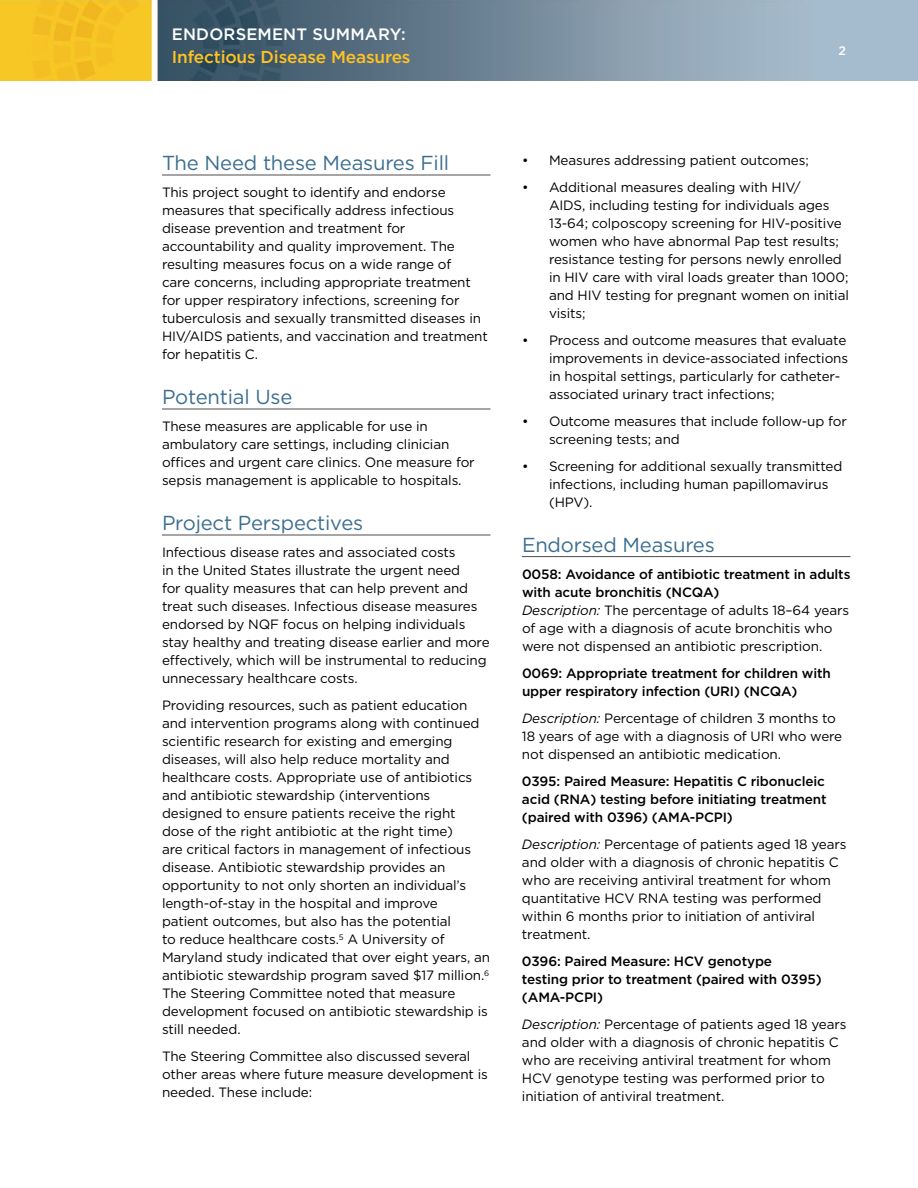
<style>
.page{position:relative;width:918px;height:1188px;background:#fff}
.page>*{position:absolute;margin:0;border:0;box-sizing:border-box;transform-origin:0 0}
.H2_Subhead{font:20.25px "Gotham";letter-spacing:-.01em;color:#3b6e8f}
.t1{font:500 17.25px "Gotham";letter-spacing:-.01em;color:#ffc222}
.t2{font:500 16.5px "Gotham";letter-spacing:.01em;color:#fff}
.cdp_Body{font:13.5px/18px "Gotham";letter-spacing:-.01em;color:#000}
.cdp_Body-2{font:500 13.5px/18px "Gotham";letter-spacing:-.01em;color:#000}
.t3{font:500 12.3px "Gotham";color:#fff}
.s1{font-weight:500}
.s2{font-style:italic}
</style>
<div class="page">
<img style="left:0;top:0;width:918px;height:81px">
<hr style="left:162px;top:175px;width:328px;height:1px;background:#4d4d4f">
<hr style="left:162px;top:409px;width:328px;height:1px;background:#4d4d4f">
<hr style="left:162px;top:535px;width:328px;height:1px;background:#4d4d4f">
<hr style="left:522px;top:556px;width:328px;height:1px;background:#4d4d4f">
<p class="t2" style="left:172px;top:24px;width:235px">ENDORSEMENT SUMMARY:</p>
<p class="t1" style="left:172px;top:45px;width:240px">Infectious Disease Measures</p>
<p class="t3" style="left:838px;top:43px;width:9px">2</p>
<h2 class="H2_Subhead" style="left:162px;top:150px;width:289px">The Need these Measures Fill</h2>
<p class="cdp_Body" style="left:162px;top:183px;width:327px">This project sought to identify and endorse measures that specifically address infectious disease prevention and treatment for accountability and quality improvement. The resulting measures focus on a wide range of<br>care concerns, including appropriate treatment for upper respiratory infections, screening for tuberculosis and sexually transmitted diseases in HIV/AIDS patients, and vaccination and treatment for hepatitis C.</p>
<h2 class="H2_Subhead" style="left:162px;top:384px;width:132px">Potential Use</h2>
<p class="cdp_Body" style="left:162px;top:417px;width:314px">These measures are applicable for use in ambulatory care settings, including clinician offices and urgent care clinics. One measure for sepsis management is applicable to hospitals.</p>
<h2 class="H2_Subhead" style="left:162px;top:510px;width:203px">Project Perspectives</h2>
<p class="cdp_Body" style="left:162px;top:543px;width:329px">Infectious disease rates and associated costs<br>in the United States illustrate the urgent need<br>for quality measures that can help prevent and treat such diseases. Infectious disease measures endorsed by NQF focus on helping individuals stay healthy and treating disease earlier and more effectively, which will be instrumental to reducing unnecessary healthcare costs.</p>
<p class="cdp_Body" style="left:162px;top:696px;width:330px">Providing resources, such as patient education and intervention programs along with continued scientific research for existing and emerging diseases, will also help reduce mortality and healthcare costs. Appropriate use of antibiotics and antibiotic stewardship (interventions designed to ensure patients receive the right dose of the right antibiotic at the right time)<br>are critical factors in management of infectious disease. Antibiotic stewardship provides an opportunity to not only shorten an individual’s length-of-stay in the hospital and improve<br>patient outcomes, but also has the potential<br>to reduce healthcare costs.<sup>5</sup> A University of Maryland study indicated that over eight years, an antibiotic stewardship program saved $17 million.<sup>6<br></sup>The Steering Committee noted that measure development focused on antibiotic stewardship is still needed.</p>
<p class="cdp_Body" style="left:162px;top:1047px;width:327px">The Steering Committee also discussed several other areas where future measure development is needed. These include:</p>
<p class="cdp_Body" style="left:522px;top:151px;width:288px">• Measures addressing patient outcomes;</p>
<p class="cdp_Body" style="left:549px;top:178px;width:301px;text-indent:-27px">• Additional measures dealing with HIV/<br>AIDS, including testing for individuals ages 13-64; colposcopy screening for HIV-positive women who have abnormal Pap test results; resistance testing for persons newly enrolled in HIV care with viral loads greater than 1000; and HIV testing for pregnant women on initial visits;</p>
<p class="cdp_Body" style="left:549px;top:331px;width:301px;text-indent:-27px">• Process and outcome measures that evaluate improvements in device-associated infections in hospital settings, particularly for catheter&shy;associated urinary tract infections;</p>
<p class="cdp_Body" style="left:549px;top:412px;width:299px;text-indent:-27px">• Outcome measures that include follow-up for screening tests; and</p>
<p class="cdp_Body" style="left:549px;top:457px;width:295px;text-indent:-27px">• Screening for additional sexually transmitted infections, including human papillomavirus (HPV).</p>
<h2 class="H2_Subhead" style="left:522px;top:532px;width:194px">Endorsed Measures</h2>
<p class="cdp_Body" style="left:522px;top:565px;width:330px"><span class="s1">0058: Avoidance of antibiotic treatment in adults with acute bronchitis (NCQA)<br></span><span class="s2">Description:</span> The percentage of adults 18–64 years of age with a diagnosis of acute bronchitis who were not dispensed an antibiotic prescription.</p>
<p class="cdp_Body-2" style="left:522px;top:664px;width:310px">0069: Appropriate treatment for children with upper respiratory infection (URI) (NCQA)</p>
<p class="cdp_Body" style="left:522px;top:709px;width:322px"><span class="s2">Description:</span> Percentage of children 3 months to<br>18 years of age with a diagnosis of URI who were not dispensed an antibiotic medication.</p>
<p class="cdp_Body-2" style="left:522px;top:772px;width:306px">0395: Paired Measure: Hepatitis C ribonucleic acid (RNA) testing before initiating treatment (paired with 0396) (AMA-PCPI)</p>
<p class="cdp_Body" style="left:522px;top:835px;width:326px"><span class="s2">Description:</span> Percentage of patients aged 18 years and older with a diagnosis of chronic hepatitis C who are receiving antiviral treatment for whom quantitative HCV RNA testing was performed within 6 months prior to initiation of antiviral treatment.</p>
<p class="cdp_Body-2" style="left:522px;top:952px;width:301px">0396: Paired Measure: HCV genotype<br>testing prior to treatment (paired with 0395) (AMA-PCPI)</p>
<p class="cdp_Body" style="left:522px;top:1015px;width:326px"><span class="s2">Description:</span> Percentage of patients aged 18 years and older with a diagnosis of chronic hepatitis C who are receiving antiviral treatment for whom HCV genotype testing was performed prior to initiation of antiviral treatment.</p>
</div>
